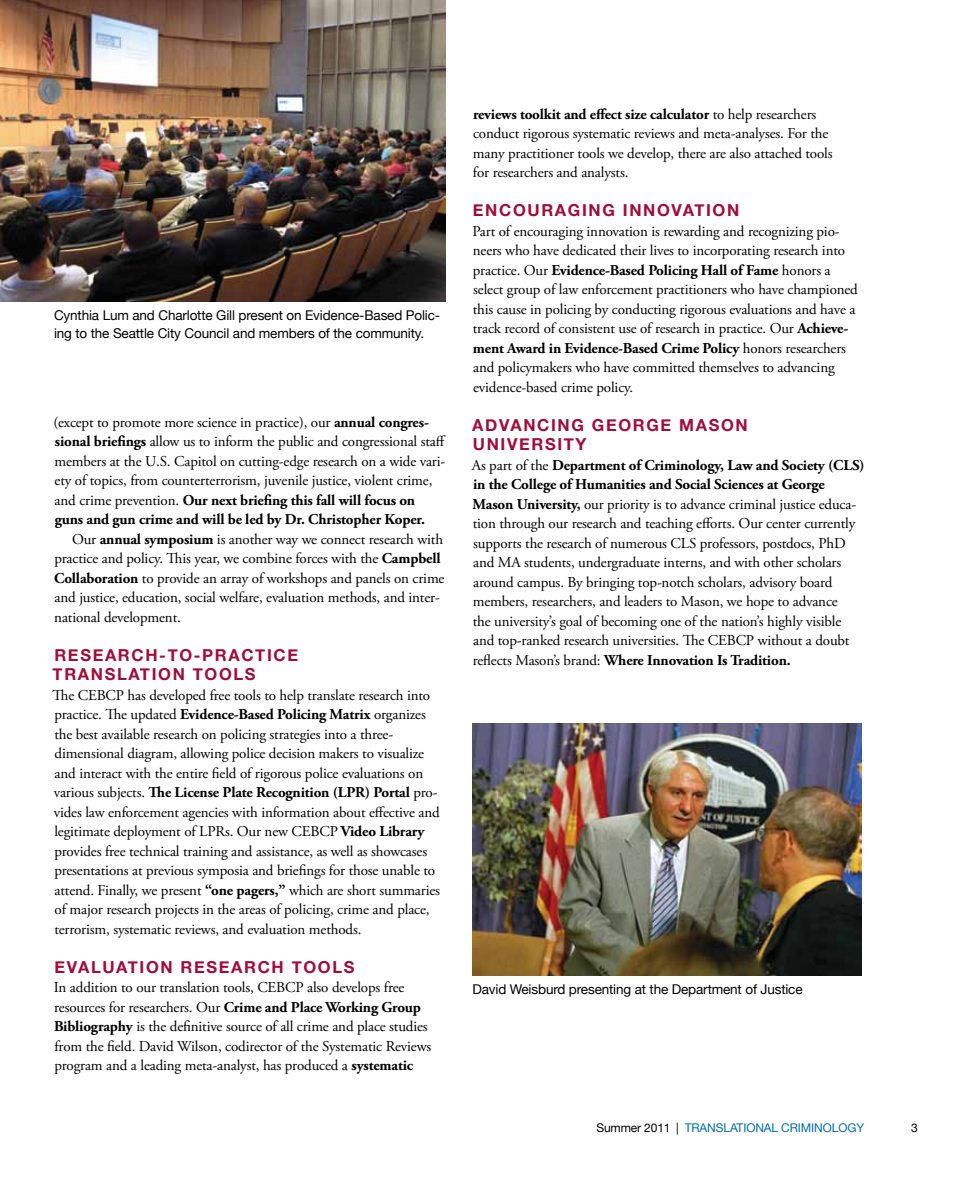
<style>
.page{position:relative;width:972px;height:1188px;background:#fff}
.page>*{position:absolute;margin:0;border:0;box-sizing:border-box;transform-origin:0 0}
.t1{font:700 16.5px/19.5px "Helvetica Neue";letter-spacing:.1em;color:#a20c3b}
.t2{font:15px/19.5px "Adobe Garamond Pro";letter-spacing:-.01em;color:#000}
.t3{font:13.5px/18px "Helvetica Neue";letter-spacing:-.01em;color:#000}
.t4{font:12px "Helvetica Neue";letter-spacing:-.01em;color:#000}
.t5{font:12px "Helvetica Neue";letter-spacing:-.01em;color:#006eaa}
.s1{font-weight:700}
.s2{color:#006eaa}
</style>
<div class="page">
<img style="left:0;top:0;width:446px;height:302px">
<img style="left:472px;top:724px;width:389px;height:252px">
<p class="t3" style="left:54px;top:306px;width:388px">Cynthia Lum and Charlotte Gill present on Evidence-Based Polic&shy;ing to the Seattle City Council and members of the community.</p>
<p class="t2" style="left:53px;top:413px;width:394px">(except to promote more science in practice), our <span class="s1">annual congres&shy;sional briefings</span> allow us to inform the public and congressional staff members at the U.S. Capitol on cutting-edge research on a wide vari&shy;ety of topics, from counterterrorism, juvenile justice, violent crime, and crime prevention. <span class="s1">Our next briefing this fall will focus on guns and gun crime and will be led by Dr. Christopher Koper.</span></p>
<p class="t2" style="left:54px;top:530px;width:392px;text-indent:18px">Our <span class="s1">annual symposium</span> is another way we connect research with practice and policy. This year, we combine forces with the <span class="s1">Campbell Collaboration</span> to provide an array of workshops and panels on crime and justice, education, social welfare, evaluation methods, and inter&shy;national development.</p>
<p class="t1" style="left:53px;top:645px;width:247px">RESEARCH-TO-PRACTICE<br>TRANS LATION</p>
<p class="t1" style="left:193px;top:664px;width:64px">TOO LS</p>
<p class="t2" style="left:53px;top:686px;width:389px">The CEBCP has developed free tools to help translate research into practice. The updated <span class="s1">Evidence-Based Policing Matrix</span> organizes the best available research on policing strategies into a three&shy;dimensional diagram, allowing police decision makers to visualize and interact with the entire field of rigorous police evaluations on various subjects. <span class="s1">The License Plate Recognition (LPR) Portal</span> pro&shy;vides law enforcement agencies with information about effective and legitimate deployment of LPRs. Our new CEBCP <span class="s1">Video Library </span>provides free technical training and assistance, as well as showcases presentations at previous symposia and briefings for those unable to attend. Finally, we present <span class="s1">“one pagers,”</span> which are short summaries of major research projects in the areas of policing, crime and place, terrorism, systematic reviews, and evaluation methods.</p>
<p class="t1" style="left:54px;top:957px;width:97px">EVALUATION</p>
<p class="t1" style="left:181px;top:957px;width:175px">RESEARCH TOO LS</p>
<p class="t2" style="left:54px;top:978px;width:379px">In addition to our translation tools, CEBCP also develops free resources for researchers. Our <span class="s1">Crime and Place Working Group Bibliography</span> is the definitive source of all crime and place studies from the field. David Wilson, codirector of the Systematic Reviews program and a leading meta-analyst, has produced a <span class="s1">systematic</span></p>
<p class="t2" style="left:473px;top:105px;width:361px"><span class="s1">reviews toolkit and effect size calculator</span> to help researchers conduct rigorous systematic reviews and meta-analyses. For the many practitioner tools we develop, there are also attached tools for researchers and analysts.</p>
<p class="t1" style="left:473px;top:200px;width:163px">ENCOURAGING INNO</p>
<p class="t1" style="left:672px;top:200px;width:46px">VATION</p>
<p class="t2" style="left:472px;top:222px;width:387px">Part of encouraging innovation is rewarding and recognizing pio&shy;neers who have dedicated their lives to incorporating research into practice. Our <span class="s1">Evidence-Based Policing Hall of Fame</span> honors a select group of law enforcement practitioners who have championed this cause in policing by conducting rigorous evaluations and have a track record of consistent use of research in practice. Our <span class="s1">Achieve&shy;ment Award in Evidence-Based Crime Policy</span> honors researchers and policymakers who have committed themselves to advancing evidence-based crime policy.</p>
<p class="t1" style="left:472px;top:415px;width:251px">ADVANCIN G GEORGE MASON<br>UNIVERSI</p>
<p class="t1" style="left:564px;top:434px;width:24px">TY</p>
<p class="t2" style="left:472px;top:456px;width:394px">As part of the <span class="s1">Department of Criminology, Law and Society (CLS) in the College of Humanities and Social Sciences at George Mason University,</span> our priority is to advance criminal justice educa&shy;tion through our research and teaching efforts. Our center currently supports the research of numerous CLS professors, postdocs, PhD and MA students, undergraduate interns, and with other scholars around campus. By bringing top-notch scholars, advisory board members, researchers, and leaders to Mason, we hope to advance<br>the university’s goal of becoming one of the nation’s highly visible and top-ranked research universities. The CEBCP without a doubt reflects Mason’s brand: <span class="s1">Where Innovation Is Tradition.</span></p>
<p class="t3" style="left:472px;top:980px;width:332px">David Weisburd presenting at the Department of Justice</p>
<p class="t4" style="left:596px;top:1121px;width:128px">Summer 2011 | <span class="s2">Translat</span></p>
<p class="t5" style="left:743px;top:1121px;width:122px">ional Crim inology</p>
<p class="t4" style="left:911px;top:1121px;width:8px">3</p>
</div>
